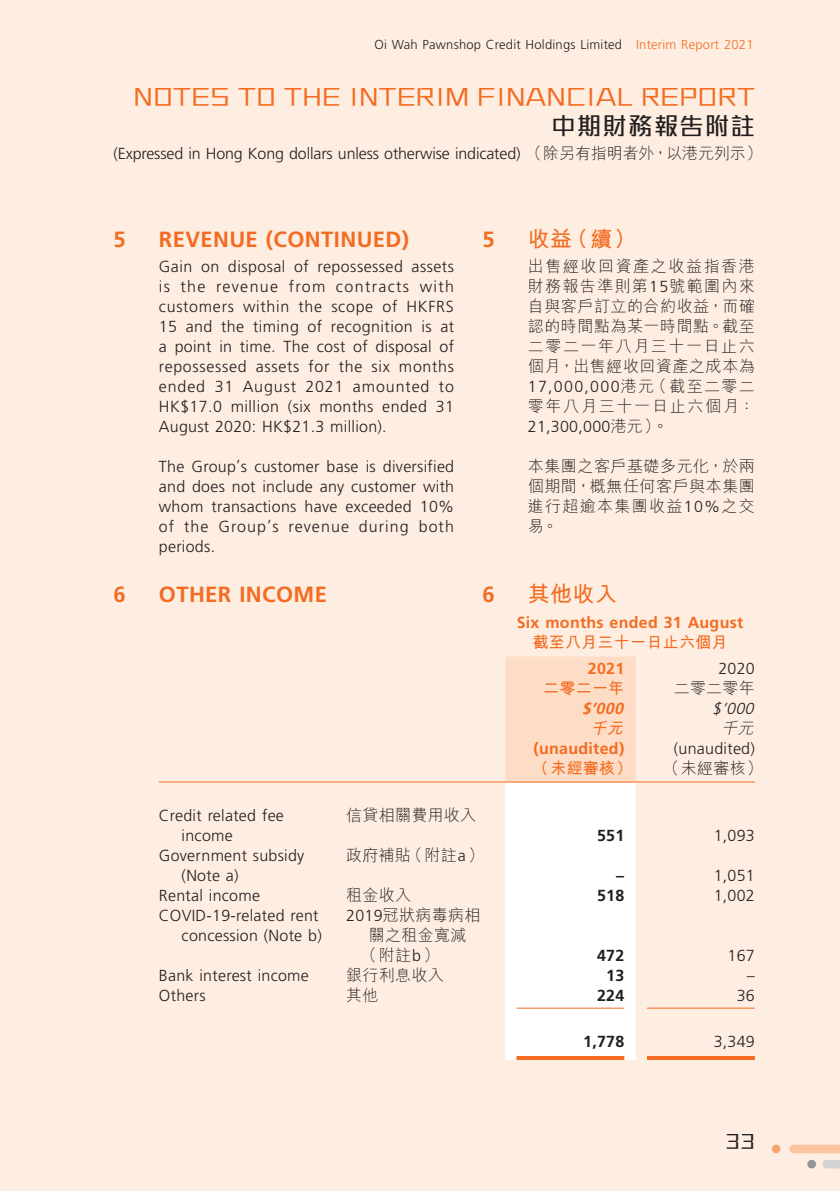
<style>
.page{position:relative;width:840px;height:1191px;background:#fff}
.page>*{position:absolute;margin:0;border:0;box-sizing:border-box;transform-origin:0 0}
.t1{font:500 24px "M Stiff Hei HK";letter-spacing:.015em;color:#f36c22}
.t2{font:500 24px "M Stiff Hei HK";letter-spacing:.065em;color:#231f20}
.t3{font:700 22px "Frutiger LT Std";letter-spacing:.015em;color:#f36c22}
.t4{font:700 22px "M Hei HK";letter-spacing:.015em;color:#f36c22}
.t5{font:500 20px "M Stiff Hei HK";color:#231f20}
.t6{font:300 16px/20px "Frutiger LT Std";letter-spacing:.015em;color:#231f20;text-align:justify}
.t7{font:300 16px/20px "M Hei HK";letter-spacing:.035em;color:#231f20;text-align:justify}
.t8{font:300 16px "Frutiger LT Std";letter-spacing:-.01em;color:#231f20}
.t9{font:700 16px "Frutiger LT Std";letter-spacing:.015em;color:#f36c22}
.t10{font:700 16px "M Hei HK";letter-spacing:.015em;color:#f36c22}
.t11{font:700 16px "Frutiger LT Std";letter-spacing:.015em;color:#231f20}
.t12{font:300 16px "M Hei HK";letter-spacing:.11em;color:#231f20}
.t13{font:300 16px "M Hei HK";letter-spacing:.015em;color:#231f20}
.t14{font:italic 700 16px "Frutiger LT Std";color:#f36c22}
.t15{font:italic 300 16px "Frutiger LT Std";color:#231f20}
.t16{font:italic 700 16px "M Hei HK";color:#f36c22}
.t17{font:italic 300 16px "M Hei HK";color:#231f20}
.t18{font:300 13px "Frutiger LT Std";letter-spacing:.015em;color:#231f20}
.s1{color:#f36c22}
.s2{font-family:"M Hei HK"}
.s3{font-family:"Frutiger LT Std"}
</style>
<div class="page">
<div style="left:0;top:0;width:839px;height:1191px;background:#feeee1"></div>
<svg style="left:789px;top:1144px;width:50px;height:9px"></svg>
<svg style="left:822px;top:1160px;width:17px;height:8px"></svg>
<div style="left:771px;top:1144px;width:9px;height:9px;background:#f8a36e;border-radius:50%"></div>
<svg style="left:806px;top:1159px;width:9px;height:9px"></svg>
<svg style="left:505px;top:656px;width:130px;height:404px;background:#fef3ec"></svg>
<hr style="left:159px;top:781px;width:187px;height:1px;background:#f36c22">
<hr style="left:346px;top:781px;width:159px;height:1px;background:#f36c22">
<hr style="left:505px;top:781px;width:130px;height:1px;background:#f36c22">
<hr style="left:635px;top:781px;width:119px;height:1px;background:#f36c22">
<hr style="left:516px;top:1007px;width:108px;height:1px;background:#f36c22">
<hr style="left:646px;top:1007px;width:108px;height:1px;background:#f36c22">
<hr style="left:516px;top:1056px;width:108px;height:4px;background:#f36c22">
<hr style="left:646px;top:1056px;width:108px;height:4px;background:#f36c22">
<p class="t18" style="left:374px;top:38px;width:380px">Oi Wah Pawnshop Credit Holdings Limited <span class="s1">Interim Report 2021</span></p>
<h1 class="t1" style="left:134px;top:86px;width:622px">N OTES TO TH E INTERI M FI NANCI AL REPORT</h1>
<h1 class="t2" style="left:551px;top:114px;width:205px">中期財務報告附註</h1>
<p class="t8" style="left:113px;top:145px;width:650px">(Expressed in Hong Kong dollars unless otherwise indicated) <span class="s2">（除另有指明者外，以港元列示）</span></p>
<h2 class="t3" style="left:113px;top:226px;width:14px">5</h2>
<h2 class="t3" style="left:159px;top:226px;width:251px">REVENUE (CONTINUED)</h2>
<p class="t6" style="left:159px;top:257px;width:296px">Gain on disposal of repossessed assets is the revenue from contracts with customers within the scope of HKFRS 15 and the timing of recognition is at a point in time. The cost of disposal of repossessed assets for the six months ended 31 August 2021 amounted to HK$17.0 million (six months ended 31<br>August 2020: HK$21.3 million).</p>
<p class="t6" style="left:159px;top:457px;width:296px">The Group’s customer base is diversified and does not include any customer with whom transactions have exceeded 10% of the Group’s revenue during both periods.</p>
<h2 class="t3" style="left:113px;top:581px;width:14px">6</h2>
<h2 class="t3" style="left:159px;top:581px;width:169px">OTHER INCOME</h2>
<h2 class="t3" style="left:482px;top:226px;width:14px">5</h2>
<h2 class="t4" style="left:527px;top:222px;width:110px">收益（續）</h2>
<p class="t7" style="left:527px;top:256px;width:228px">出售經收回資產之收益指香港財務報告準則第<span class="s3">15</span>號範圍內來自與客戶訂立的合約收益，而確認的時間點為某一時間點。截至二零二一年八月三十一日止六個月，出售經收回資產之成本為</p>
<p class="t6" style="left:527px;top:377px;width:228px">17,000,000<span class="s2">港元（截至二零二</span></p>
<p class="t12" style="left:527px;top:395px;width:228px">零年八月三十一日止六個月：</p>
<p class="t6" style="left:527px;top:417px;width:142px">21,300,000<span class="s2">港元）。</span></p>
<p class="t7" style="left:527px;top:456px;width:228px">本集團之客戶基礎多元化，於兩個期間，概無任何客戶與本集團進行超逾本集團收益<span class="s3">10%</span>之交易。</p>
<h2 class="t3" style="left:482px;top:581px;width:14px">6</h2>
<h2 class="t4" style="left:527px;top:578px;width:91px">其他收入</h2>
<p class="t9" style="left:516px;top:613px;width:228px">SIX MONTHS ENDED 31 AUGUST</p>
<p class="t10" style="left:532px;top:631px;width:196px">截至八月三十一日止六個月</p>
<p class="t9" style="left:587px;top:659px;width:38px">2021</p>
<p class="t6" style="left:718px;top:659px;width:38px">2020</p>
<p class="t10" style="left:543px;top:677px;width:83px">二零二一年</p>
<p class="t7" style="left:673px;top:678px;width:83px">二零二零年</p>
<p class="t14" style="left:581px;top:699px;width:47px">$’000</p>
<p class="t15" style="left:712px;top:700px;width:47px">$’000</p>
<p class="t16" style="left:590px;top:717px;width:39px">千元</p>
<p class="t17" style="left:720px;top:717px;width:39px">千元</p>
<p class="t9" style="left:533px;top:739px;width:92px">(UNAUDITED)</p>
<p class="t6" style="left:673px;top:739px;width:82px">(unaudited)</p>
<p class="t10" style="left:532px;top:757px;width:101px">（未經審核）</p>
<p class="t7" style="left:662px;top:758px;width:101px">（未經審核）</p>
<p class="t6" style="left:181px;top:805px;width:104px;text-indent:-23px">Credit related fee income</p>
<p class="t13" style="left:346px;top:803px;width:131px">信貸相關費用收入</p>
<p class="t6" style="left:181px;top:845px;width:124px;text-indent:-23px">Government subsidy (Note a)</p>
<p class="t7" style="left:346px;top:844px;width:139px">政府補貼（附註<span class="s3">a</span>）</p>
<p class="t11" style="left:596px;top:825px;width:29px">551</p>
<p class="t6" style="left:713px;top:825px;width:43px">1,093</p>
<p class="t11" style="left:616px;top:865px;width:9px">–</p>
<p class="t6" style="left:713px;top:865px;width:43px">1,051</p>
<p class="t6" style="left:159px;top:885px;width:103px">Rental income</p>
<p class="t7" style="left:346px;top:884px;width:66px">租金收入</p>
<p class="t11" style="left:596px;top:885px;width:29px">518</p>
<p class="t6" style="left:713px;top:885px;width:43px">1,002</p>
<p class="t6" style="left:159px;top:905px;width:164px;text-align:right">COVID-19-related rent concession (Note b)</p>
<p class="t7" style="left:346px;top:904px;width:136px"><span class="s3">2019</span>冠狀病毒病相</p>
<p class="t7" style="left:369px;top:924px;width:99px">關之租金寬減</p>
<p class="t7" style="left:361px;top:944px;width:80px">（附註<span class="s3">b</span>）</p>
<p class="t11" style="left:596px;top:945px;width:29px">472</p>
<p class="t6" style="left:727px;top:945px;width:29px">167</p>
<p class="t6" style="left:159px;top:965px;width:151px">Bank interest income</p>
<p class="t7" style="left:346px;top:964px;width:99px">銀行利息收入</p>
<p class="t11" style="left:606px;top:965px;width:20px">13</p>
<p class="t6" style="left:746px;top:965px;width:9px">–</p>
<p class="t6" style="left:159px;top:985px;width:48px">Others</p>
<p class="t7" style="left:346px;top:984px;width:34px">其他</p>
<p class="t11" style="left:596px;top:985px;width:29px">224</p>
<p class="t6" style="left:736px;top:985px;width:20px">36</p>
<p class="t11" style="left:583px;top:1031px;width:43px">1,778</p>
<p class="t6" style="left:713px;top:1031px;width:43px">3,349</p>
<p class="t5" style="left:724px;top:1131px;width:31px">33</p>
</div>
